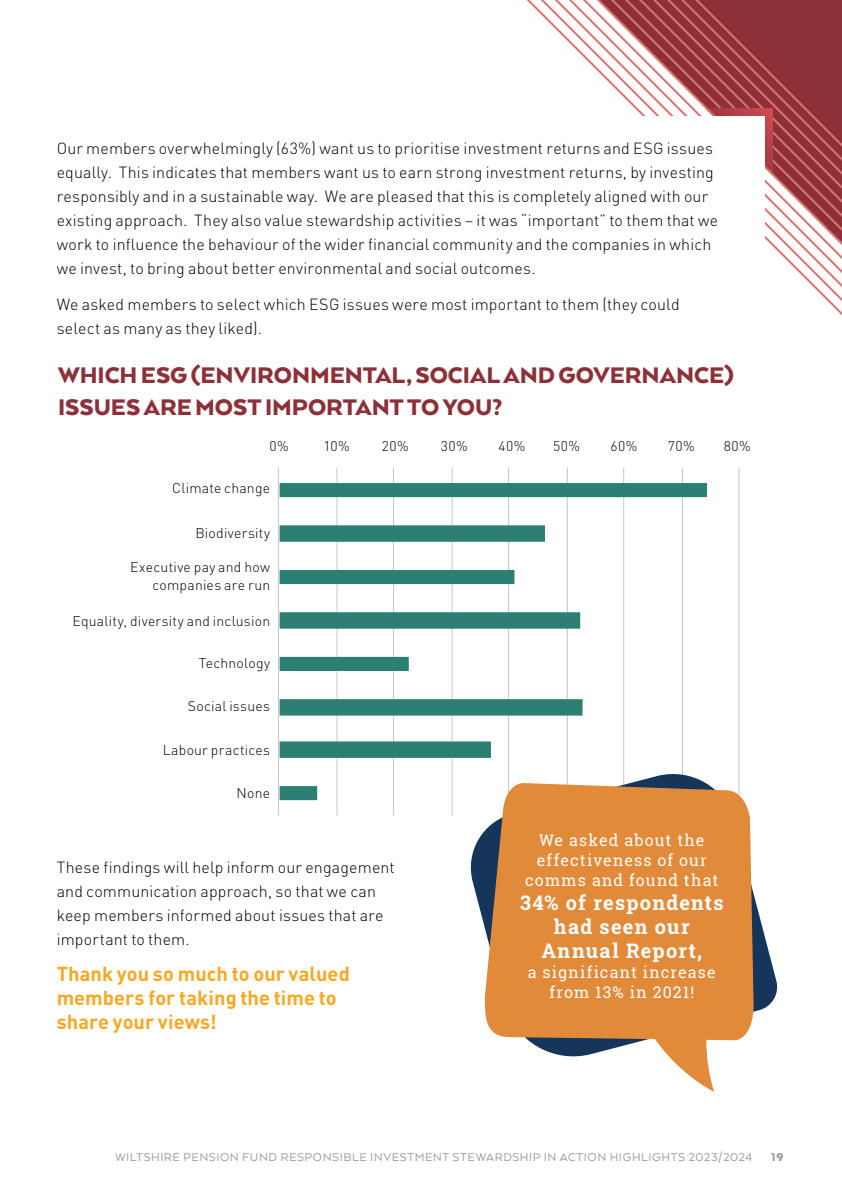
<style>
.page{position:relative;width:842px;height:1191px;background:#fff}
.page>*{position:absolute;margin:0;border:0;box-sizing:border-box;transform-origin:0 0}
.t1{font:900 26px/32px "Arquitecta";color:#8d3038}
.t2{font:700 20px/24px "DIN Pro";letter-spacing:.005em;color:#f7a823}
.t3{font:700 20px/24px "Roboto Slab";letter-spacing:.065em;color:#fff;text-align:center}
.t4{font:300 16px/24px "DIN Pro";letter-spacing:.01em;color:#000}
.t5{font:16px/20px "Roboto Slab";letter-spacing:.07em;color:#fff;text-align:center}
.t6{font:300 14px/18px "DIN Pro";letter-spacing:.02em;color:#000;text-align:right}
.t7{font:13px "Arquitecta";letter-spacing:.04em;color:#9d9d9c}
.t8{font:900 13px "Arquitecta";color:#9d9d9c}
</style>
<div class="page">
<svg style="left:527px;top:0;width:315px;height:316px"></svg>
<div style="left:57px;top:116px;width:708px;height:1018px;background:#fff"></div>
<hr style="left:738px;top:468px;width:1px;height:347px;background:#c6c6c6">
<hr style="left:682px;top:468px;width:1px;height:347px;background:#c6c6c6">
<hr style="left:623px;top:468px;width:1px;height:347px;background:#c6c6c6">
<hr style="left:567px;top:468px;width:1px;height:347px;background:#c6c6c6">
<hr style="left:508px;top:468px;width:1px;height:347px;background:#c6c6c6">
<hr style="left:452px;top:468px;width:1px;height:347px;background:#c6c6c6">
<hr style="left:393px;top:468px;width:1px;height:347px;background:#c6c6c6">
<hr style="left:336px;top:468px;width:1px;height:347px;background:#c6c6c6">
<svg style="left:280px;top:483px;width:427px;height:317px"></svg>
<hr style="left:278px;top:468px;width:1px;height:347px;background:#c6c6c6">
<svg style="left:465px;top:767px;width:313px;height:245px"></svg>
<svg style="left:485px;top:782px;width:269px;height:310px;fill:#e18a3a"></svg>
<p class="t4" style="left:57px;top:135px;width:663px">Our members overwhelmingly (63%) want us to prioritise investment returns and ESG issues equally. This indicates that members want us to earn strong investment returns, by investing responsibly and in a sustainable way. We are pleased that this is completely aligned with our existing approach. They also value stewardship activities – it was “important” to them that we work to influence the behaviour of the wider financial community and the companies in which we invest, to bring about better environmental and social outcomes.</p>
<p class="t4" style="left:57px;top:291px;width:624px">We asked members to select which ESG issues were most important to them (they could select as many as they liked).</p>
<h1 class="t1" style="left:58px;top:358px;width:677px">WHICH ESG (ENVIRONMENTAL, SOCIAL AND GOVERNANCE)<br>ISSUES ARE MOST IMPORTANT TO YOU?</h1>
<p class="t6" style="left:269px;top:435px;width:21px">0%</p>
<p class="t6" style="left:323px;top:435px;width:28px">10%</p>
<p class="t6" style="left:382px;top:435px;width:28px">20%</p>
<p class="t6" style="left:441px;top:435px;width:28px">30%</p>
<p class="t6" style="left:498px;top:435px;width:29px">40%</p>
<p class="t6" style="left:553px;top:435px;width:28px">50%</p>
<p class="t6" style="left:610px;top:435px;width:28px">60%</p>
<p class="t6" style="left:668px;top:435px;width:28px">70%</p>
<p class="t6" style="left:724px;top:435px;width:29px">80%</p>
<p class="t6" style="left:172px;top:477px;width:99px">Climate change</p>
<p class="t6" style="left:195px;top:523px;width:76px">Biodiversity</p>
<p class="t6" style="left:130px;top:556px;width:141px">Executive pay and how companies are run</p>
<p class="t6" style="left:72px;top:611px;width:199px">Equality, diversity and inclusion</p>
<p class="t6" style="left:199px;top:653px;width:73px">Technology</p>
<p class="t6" style="left:188px;top:696px;width:84px">Social issues</p>
<p class="t6" style="left:163px;top:739px;width:109px">Labour practices</p>
<p class="t6" style="left:237px;top:782px;width:35px">None</p>
<p class="t4" style="left:57px;top:854px;width:339px">These findings will help inform our engagement and communication approach, so that we can keep members informed about issues that are important to them.</p>
<p class="t2" style="left:57px;top:959px;width:295px">Thank you so much to our valued members for taking the time to share your views!</p>
<p class="t5" style="left:525px;top:830px;width:195px">We asked about the effectiveness of our comms and found that</p>
<p class="t3" style="left:520px;top:890px;width:205px">34% of respondents had seen our<br>Annual Report,</p>
<p class="t5" style="left:528px;top:962px;width:189px">a significant increase from 13% in 2021!</p>
<p class="t7" style="left:115px;top:1149px;width:639px">WILTSHIRE PENSION FUND RESPONSIBLE INVESTMENT STEWARDSHIP IN ACTION HIGHLIGHTS 2023/2024</p>
<p class="t8" style="left:771px;top:1149px;width:14px">19</p>
</div>
